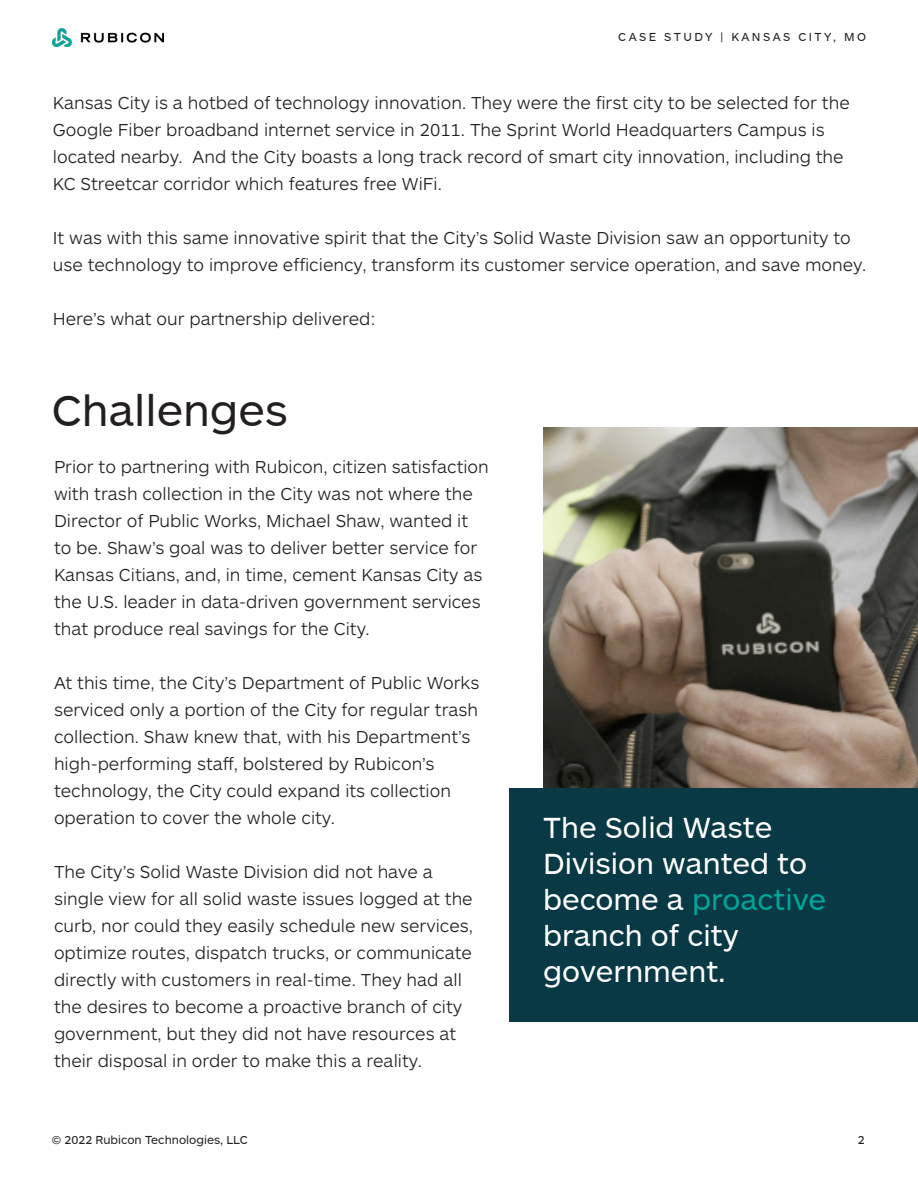
<style>
.page{position:relative;width:918px;height:1188px;background:#fff}
.page>*{position:absolute;margin:0;border:0;box-sizing:border-box;transform-origin:0 0}
.t1{font:45px "ARS Maquette";color:#231f20}
.t2{font:30px/36px "ARS Maquette";color:#fff}
.t3{font:300 18px/27px "ARS Maquette";color:#231f20}
.t4{font:12px "ARS Maquette";color:#231f20}
.t5{font:12px "ARS Maquette";letter-spacing:.2em;color:#231f20}
.s1{color:#00a599}
</style>
<div class="page">
<img style="left:53px;top:28px;width:110px;height:18px">
<img style="left:543px;top:428px;width:375px;height:360px">
<div style="left:510px;top:788px;width:408px;height:233px;background:#093944"></div>
<p class="t5" style="left:618px;top:31px;width:249px">CASE STUDY | KANSAS CITY, MO</p>
<p class="t3" style="left:53px;top:88px;width:798px">Kansas City is a hotbed of technology innovation. They were the first city to be selected for the Google Fiber broadband internet service in 2011. The Sprint World Headquarters Campus is located nearby. And the City boasts a long track record of smart city innovation, including the KC Streetcar corridor which features free WiFi.</p>
<p class="t3" style="left:53px;top:223px;width:815px">It was with this same innovative spirit that the City’s Solid Waste Division saw an opportunity to use technology to improve efficiency, transform its customer service operation, and save money.</p>
<p class="t3" style="left:53px;top:304px;width:324px">Here’s what our partnership delivered:</p>
<p class="t1" style="left:52px;top:387px;width:238px">Challenges</p>
<p class="t3" style="left:54px;top:452px;width:436px">Prior to partnering with Rubicon, citizen satisfaction with trash collection in the City was not where the Director of Public Works, Michael Shaw, wanted it to be. Shaw’s goal was to deliver better service for Kansas Citians, and, in time, cement Kansas City as the U.S. leader in data-driven government services that produce real savings for the City.</p>
<p class="t3" style="left:54px;top:668px;width:427px">At this time, the City’s Department of Public Works serviced only a portion of the City for regular trash collection. Shaw knew that, with his Department’s high-performing staff, bolstered by Rubicon’s technology, the City could expand its collection operation to cover the whole city.</p>
<p class="t3" style="left:54px;top:857px;width:421px">The City’s Solid Waste Division did not have a single view for all solid waste issues logged at the curb, nor could they easily schedule new services, optimize routes, dispatch trucks, or communicate directly with customers in real-time. They had all the desires to become a proactive branch of city government, but they did not have resources at their disposal in order to make this a reality.</p>
<p class="t2" style="left:543px;top:810px;width:284px">The Solid Waste<br>Division wanted to become a <span class="s1">proactive </span>branch of city government.</p>
<p class="t4" style="left:52px;top:1133px;width:198px">© 2022 Rubicon Technologies, LLC</p>
<p class="t4" style="left:858px;top:1133px;width:8px">2</p>
</div>
